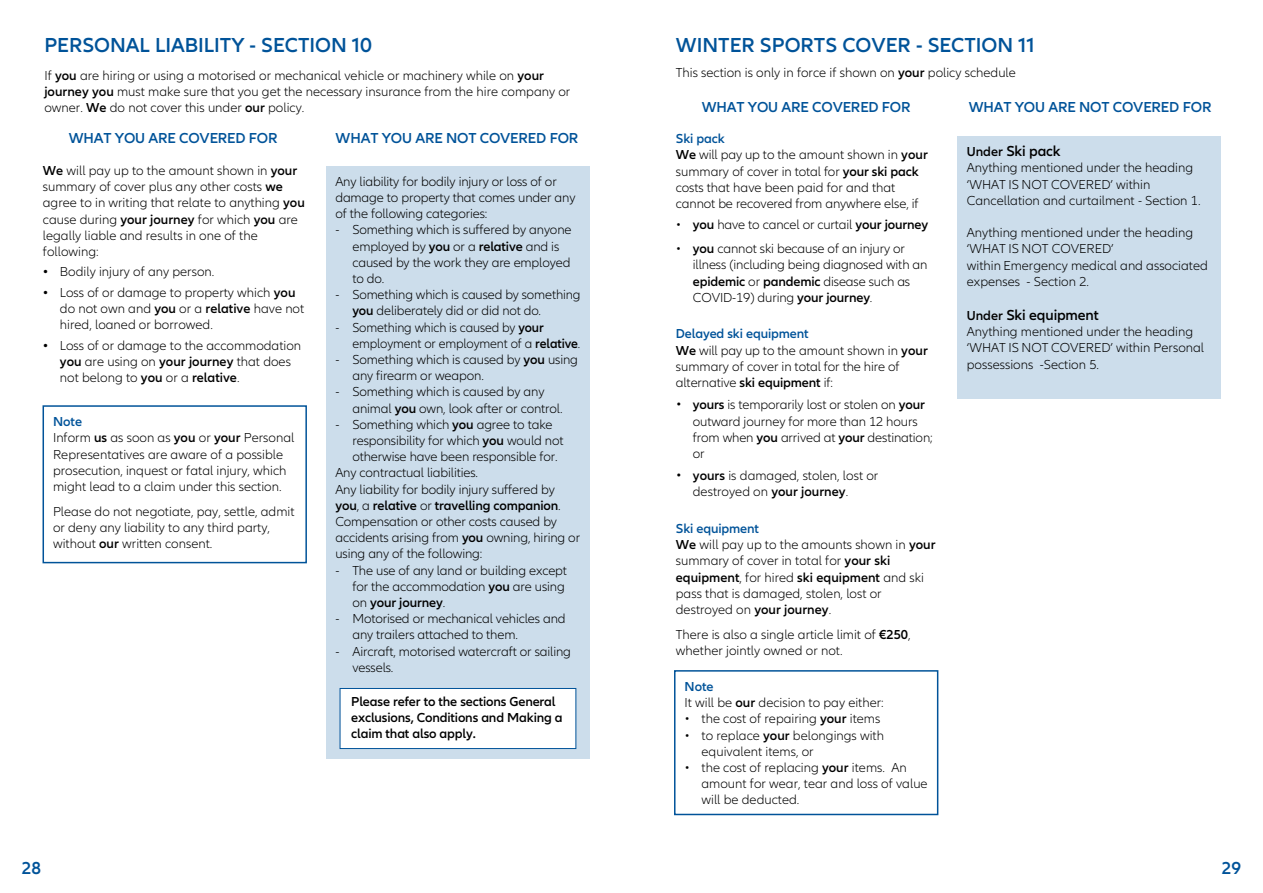
<style>
.page{position:relative;width:1263px;height:893px;background:#fff}
.page>*{position:absolute;margin:0;border:0;box-sizing:border-box;transform-origin:0 0}
.t1{font:600 21px "Allianz Neo";color:#005399}
.t2{font:600 18px "Allianz Neo";color:#005399}
.t3{font:600 15px "Allianz Neo";letter-spacing:-.01em;color:#005399}
.t4{font:600 15px "Allianz Neo";letter-spacing:-.01em;color:#000}
.t5{font:300 13.5px/16.2px "Allianz Neo";color:#000}
.t6{font:600 13.5px/16.2px "Allianz Neo";letter-spacing:-.01em;color:#000}
.s1{font-weight:600}
.s2{font-weight:600;color:#005399}
.s3{font-weight:300}
.s4{font-size:15px}
.s5{font-size:13.5px}
</style>
<div class="page">
<div style="left:326px;top:166px;width:264px;height:593px;background:#ccddeb"></div>
<div style="left:43px;top:405px;width:264px;height:158px;border:2px solid #005399"></div>
<div style="left:340px;top:688px;width:236px;height:60px;background:#fff"></div>
<div style="left:340px;top:688px;width:236px;height:61px;border:1px solid #005399"></div>
<div style="left:958px;top:136px;width:263px;height:263px;background:#ccddeb"></div>
<div style="left:674px;top:670px;width:264px;height:145px;border:2px solid #005399"></div>
<h1 class="t1" style="left:44px;top:32px;width:329px">PERSONAL LIABILITY - SECTION 10</h1>
<p class="t5" style="left:44px;top:68px;width:527px">If <span class="s1">you</span> are hiring or using a motorised or mechanical vehicle or machinery while on <span class="s1">your journey you</span> must make sure that you get the necessary insurance from the hire company or owner. <span class="s1">We</span> do not cover this under <span class="s1">our</span> policy.</p>
<p class="t3" style="left:69px;top:129px;width:210px">WHAT YOU ARE COVERED FOR</p>
<p class="t3" style="left:336px;top:129px;width:244px">WHAT YOU ARE NOT COVERED FOR</p>
<p class="t5" style="left:43px;top:163px;width:263px"><span class="s1">We</span> will pay up to the amount shown in <span class="s1">your </span>summary of cover plus any other costs <span class="s1">we </span>agree to in writing that relate to anything <span class="s1">you </span>cause during <span class="s1">your journey</span> for which <span class="s1">you</span> are legally liable and results in one of the following:</p>
<p class="t5" style="left:43px;top:264px;width:173px"><span class="s1">•</span> Bodily injury of any person.</p>
<p class="t5" style="left:60px;top:285px;width:246px;text-indent:-17px"><span class="s1">•</span> Loss of or damage to property which <span class="s1">you </span>do not own and <span class="s1">you</span> or a <span class="s1">relative</span> have not hired, loaned or borrowed.</p>
<p class="t5" style="left:60px;top:338px;width:243px;text-indent:-17px"><span class="s1">•</span> Loss of or damage to the accommodation <span class="s1">you</span> are using on <span class="s1">your journey</span> that does not belong to <span class="s1">you</span> or a <span class="s1">relative</span>.</p>
<p class="t5" style="left:53px;top:414px;width:243px"><span class="s2">Note<br></span>Inform <span class="s1">us</span> as soon as <span class="s1">you</span> or <span class="s1">your</span> Personal Representatives are aware of a possible prosecution, inquest or fatal injury, which might lead to a claim under this section.</p>
<p class="t5" style="left:53px;top:503px;width:243px">Please do not negotiate, pay, settle, admit or deny any liability to any third party, without <span class="s1">our</span> written consent.</p>
<p class="t5" style="left:335px;top:174px;width:242px">Any liability for bodily injury or loss of or damage to property that comes under any of the following categories:</p>
<p class="t5" style="left:352px;top:222px;width:221px;text-indent:-17px">- Something which is suffered by anyone employed by <span class="s1">you</span> or a <span class="s1">relative</span> and is caused by the work they are employed to do.</p>
<p class="t5" style="left:352px;top:287px;width:230px;text-indent:-17px">- Something which is caused by something <span class="s1">you</span> deliberately did or did not do.</p>
<p class="t5" style="left:352px;top:319px;width:229px;text-indent:-17px">- Something which is caused by <span class="s1">your </span>employment or employment of a <span class="s1">relative</span>.</p>
<p class="t5" style="left:352px;top:352px;width:227px;text-indent:-17px">- Something which is caused by <span class="s1">you</span> using any firearm or weapon.</p>
<p class="t5" style="left:352px;top:384px;width:212px;text-indent:-17px">- Something which is caused by any animal <span class="s1">you</span> own, look after or control.</p>
<p class="t5" style="left:335px;top:417px;width:219px">- Something which <span class="s1">you</span> agree to take</p>
<p class="t5" style="left:352px;top:433px;width:213px">responsibility for which <span class="s1">you</span> would not</p>
<p class="t5" style="left:352px;top:449px;width:207px">otherwise have been responsible for.</p>
<p class="t5" style="left:335px;top:465px;width:144px">Any contractual liabilities.</p>
<p class="t5" style="left:335px;top:481px;width:221px">Any liability for bodily injury suffered by</p>
<p class="t6" style="left:335px;top:497px;width:227px">you<span class="s3">, a</span> relative <span class="s3">or</span> travelling companion<span class="s3">.</span></p>
<p class="t5" style="left:335px;top:514px;width:223px">Compensation or other costs caused by</p>
<p class="t5" style="left:335px;top:530px;width:246px">accidents arising from <span class="s1">you</span> owning, hiring or</p>
<p class="t5" style="left:335px;top:546px;width:149px">using any of the following:</p>
<p class="t5" style="left:352px;top:562px;width:216px;text-indent:-17px">- The use of any land or building except for the accommodation <span class="s1">you</span> are using on <span class="s1">your journey</span>.</p>
<p class="t5" style="left:352px;top:611px;width:215px;text-indent:-17px">- Motorised or mechanical vehicles and any trailers attached to them.</p>
<p class="t5" style="left:352px;top:643px;width:220px;text-indent:-17px">- Aircraft, motorised watercraft or sailing vessels.</p>
<p class="t6" style="left:351px;top:693px;width:213px">Please refer to the sections General exclusions, Conditions and Making a claim that also apply.</p>
<h1 class="t1" style="left:676px;top:32px;width:360px">WINTER SPORTS COVER - SECTION 11</h1>
<p class="t5" style="left:676px;top:65px;width:342px">This section is only in force if shown on <span class="s1">your</span> policy schedule</p>
<p class="t3" style="left:702px;top:98px;width:210px">WHAT YOU ARE COVERED FOR</p>
<p class="t3" style="left:969px;top:98px;width:244px">WHAT YOU ARE NOT COVERED FOR</p>
<p class="t5" style="left:676px;top:131px;width:253px"><span class="s2">Ski pack<br></span><span class="s1">We</span> will pay up to the amount shown in <span class="s1">your </span>summary of cover in total for <span class="s1">your ski pack </span>costs that have been paid for and that cannot be recovered from anywhere else, if</p>
<p class="t5" style="left:676px;top:216px;width:254px">• <span class="s1">you</span> have to cancel or curtail <span class="s1">your journey</span></p>
<p class="t5" style="left:693px;top:241px;width:236px;text-indent:-17px">• <span class="s1">you</span> cannot ski because of an injury or illness (including being diagnosed with an <span class="s1">epidemic</span> or <span class="s1">pandemic</span> disease such as COVID-19) during <span class="s1">your journey</span>.</p>
<p class="t5" style="left:676px;top:326px;width:253px"><span class="s2">Delayed ski equipment<br></span><span class="s1">We</span> will pay up to the amount shown in <span class="s1">your </span>summary of cover in total for the hire of alternative <span class="s1">ski equipment</span> if:</p>
<p class="t5" style="left:693px;top:397px;width:241px;text-indent:-17px"><span class="s4">•</span> <span class="s1">yours</span> is temporarily lost or stolen on <span class="s1">your </span>outward journey for more than 12 hours from when <span class="s1">you</span> arrived at <span class="s1">your</span> destination; or</p>
<p class="t5" style="left:693px;top:468px;width:187px;text-indent:-17px"><span class="s4">•</span> <span class="s1">yours</span> is damaged, stolen, lost or destroyed on <span class="s1">your journey</span>.</p>
<p class="t5" style="left:676px;top:521px;width:261px"><span class="s2">Ski equipment<br></span><span class="s1">We</span> will pay up to the amounts shown in <span class="s1">your </span>summary of cover in total for <span class="s1">your ski equipment</span>, for hired <span class="s1">ski equipment</span> and ski pass that is damaged, stolen, lost or destroyed on <span class="s1">your journey</span>.</p>
<p class="t5" style="left:676px;top:627px;width:236px">There is also a single article limit of <span class="s1">€250</span>, whether jointly owned or not.</p>
<p class="t5" style="left:684px;top:679px;width:201px"><span class="s2">Note<br></span>It will be <span class="s1">our</span> decision to pay either:</p>
<p class="t5" style="left:684px;top:711px;width:197px">• the cost of repairing <span class="s1">your</span> items</p>
<p class="t5" style="left:701px;top:727px;width:184px;text-indent:-17px">• to replace <span class="s1">your</span> belongings with equivalent items, or</p>
<p class="t5" style="left:701px;top:760px;width:228px;text-indent:-17px">• the cost of replacing <span class="s1">your</span> items. An amount for wear, tear and loss of value will be deducted.</p>
<p class="t4" style="left:967px;top:143px;width:95px"><span class="s5">Under</span> Ski pack</p>
<p class="t5" style="left:967px;top:160px;width:235px">Anything mentioned under the heading ‘WHAT IS NOT COVERED’ within<br>Cancellation and curtailment - Section 1.</p>
<p class="t5" style="left:967px;top:225px;width:243px">Anything mentioned under the heading ‘WHAT IS NOT COVERED’<br>within Emergency medical and associated expenses - Section 2.</p>
<p class="t4" style="left:967px;top:306px;width:133px"><span class="s5">Under</span> Ski equipment</p>
<p class="t5" style="left:967px;top:324px;width:239px">Anything mentioned under the heading ‘WHAT IS NOT COVERED’ within Personal possessions -Section 5.</p>
<h2 class="t2" style="left:22px;top:858px;width:21px">28</h2>
<h2 class="t2" style="left:1222px;top:858px;width:21px">29</h2>
</div>
